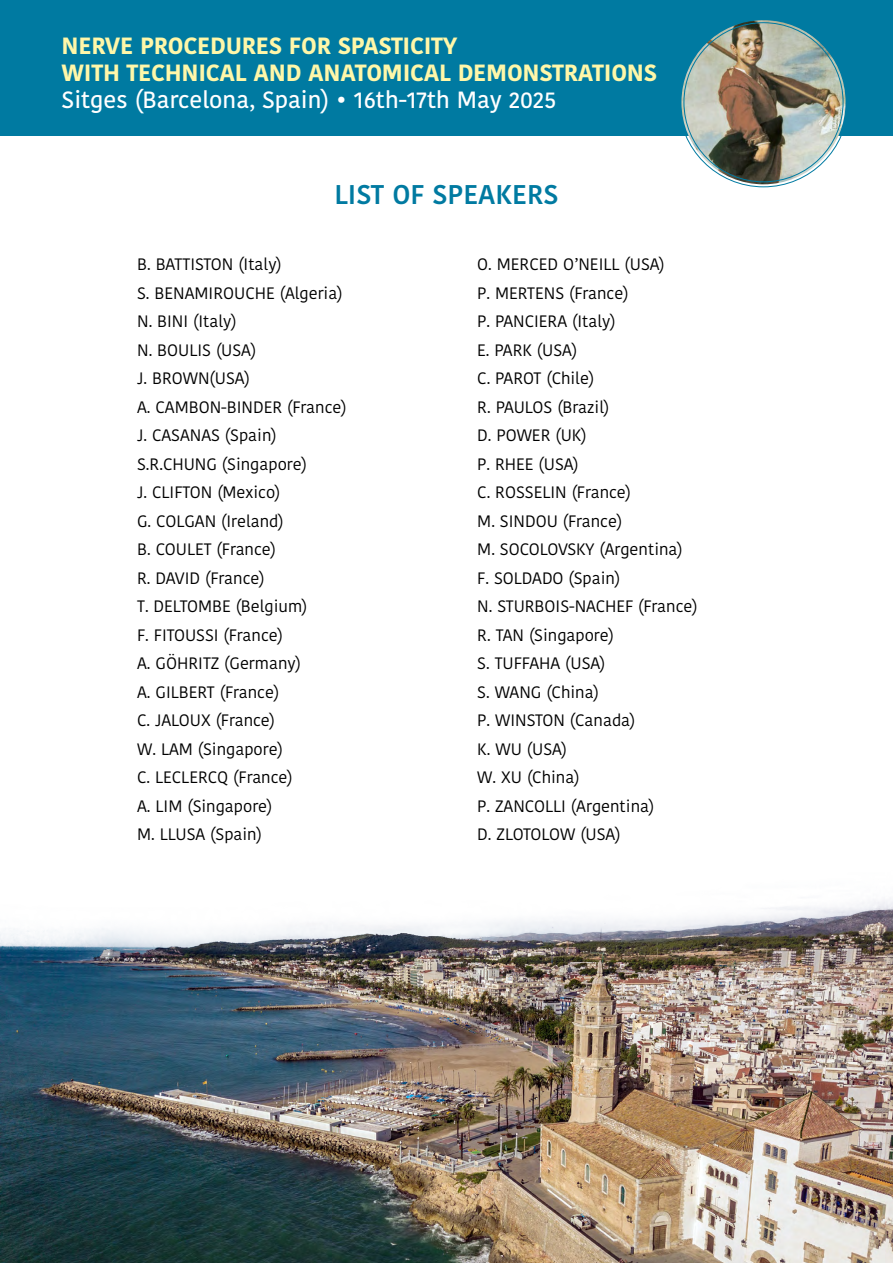
<style>
.page{position:relative;width:893px;height:1263px;background:#fff}
.page>*{position:absolute;margin:0;border:0;box-sizing:border-box;transform-origin:0 0}
.t1{font:600 27px "Kohinoor Telugu";color:#007aa1}
.t2{font:700 23.4px/27px "Kohinoor Telugu";letter-spacing:-.01em;color:#fff7a9}
.t3{font:500 23.4px "Kohinoor Telugu";color:#fff}
.t4{font:16.5px/28.5px "Kohinoor Telugu";color:#000}
</style>
<div class="page">
<div style="left:0;top:0;width:893px;height:136px;background:#007aa1"></div>
<img style="left:681px;top:20px;width:165px;height:164px;border-radius:82px">
<img style="left:0;top:900px;width:893px;height:363px">
<h2 class="t2" style="left:62px;top:33px;width:597px">NERVE PROCEDURES FOR SPASTICITY<br>WITH TECHNICAL AND ANATOMICAL DEMONSTRATIONS</h2>
<h2 class="t3" style="left:62px;top:87px;width:496px">Sitges (Barcelona, Spain) • 16th-17th May 2025</h2>
<h1 class="t1" style="left:334px;top:179px;width:226px">LIST OF SPEAKERS</h1>
<p class="t4" style="left:137px;top:250px;width:211px">B. BATTISTON (Italy)<br>S. BENAMIROUCHE (Algeria)<br>N. BINI (Italy)<br>N. BOULIS (USA)<br>J. BROWN(USA)<br>A. CAMBON-BINDER (France)<br>J. CASANAS (Spain)<br>S.R.CHUNG (Singapore)<br>J. CLIFTON (Mexico)<br>G. COLGAN (Ireland)<br>B. COULET (France)<br>R. DAVID (France)<br>T. DELTOMBE (Belgium)<br>F. FITOUSSI (France)<br>A. GÖHRITZ (Germany)<br>A. GILBERT (France)<br>C. JALOUX (France)<br>W. LAM (Singapore)<br>C. LECLERCQ (France)<br>A. LIM (Singapore)<br>M. LLUSA (Spain)</p>
<p class="t4" style="left:477px;top:250px;width:222px">O. MERCED O’NEILL (USA)<br>P. MERTENS (France)<br>P. PANCIERA (Italy)<br>E. PARK (USA)<br>C. PAROT (Chile)<br>R. PAULOS (Brazil)<br>D. POWER (UK)<br>P. RHEE (USA)<br>C. ROSSELIN (France)<br>M. SINDOU (France)<br>M. SOCOLOVSKY (Argentina)<br>F. SOLDADO (Spain)<br>N. STURBOIS-NACHEF (France)<br>R. TAN (Singapore)<br>S. TUFFAHA (USA)<br>S. WANG (China)<br>P. WINSTON (Canada)<br>K. WU (USA)<br>W. XU (China)<br>P. ZANCOLLI (Argentina)<br>D. ZLOTOLOW (USA)</p>
</div>
